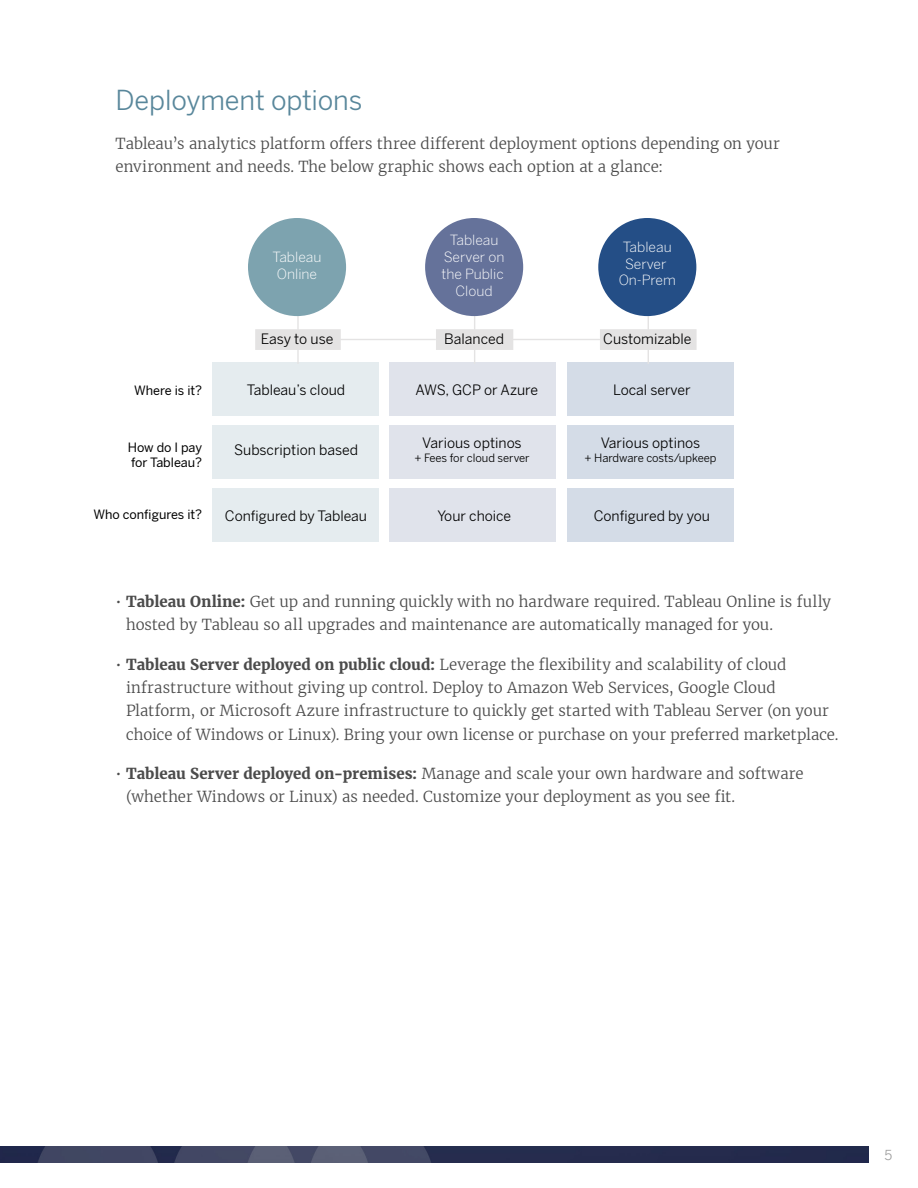
<style>
.page{position:relative;width:918px;height:1188px;background:#fff}
.page>*{position:absolute;margin:0;border:0;box-sizing:border-box;transform-origin:0 0}
.t1{font:27px "Benton Sans";letter-spacing:-.005em;color:#59879b}
.t2{font:300 15px/23.2px "Merriweather";color:#4b4b4b}
.t3{font:14.1px "Benton Sans";color:#000}
.t4{font:300 14.1px/16.8px "Benton Sans";color:#fff;text-align:center}
.t5{font:13.5px "Benton Sans";color:#9b9b9b}
.t6{font:12.6px/15.1px "Benton Sans";color:#000}
.t7{font:11.25px "Benton Sans";color:#000}
.s1{font-weight:700}
</style>
<div class="page">
<img style="left:0;top:1147px;width:868px;height:15px">
<div style="left:212px;top:362px;width:167px;height:53px;background:#e5ecef"></div>
<div style="left:390px;top:362px;width:166px;height:53px;background:#e0e3eb"></div>
<div style="left:567px;top:362px;width:167px;height:53px;background:#d4dce7"></div>
<div style="left:212px;top:425px;width:167px;height:53px;background:#e5ecef"></div>
<div style="left:390px;top:425px;width:166px;height:53px;background:#e0e3eb"></div>
<div style="left:567px;top:425px;width:167px;height:53px;background:#d4dce7"></div>
<div style="left:212px;top:488px;width:167px;height:53px;background:#e5ecef"></div>
<div style="left:390px;top:488px;width:166px;height:53px;background:#e0e3eb"></div>
<div style="left:567px;top:488px;width:167px;height:53px;background:#d4dce7"></div>
<svg style="left:255px;top:316px;width:442px;height:48px"></svg>
<div style="left:598px;top:218px;width:98px;height:98px;background:#244e86;border-radius:50%"></div>
<div style="left:425px;top:218px;width:98px;height:98px;background:#65729a;border-radius:50%"></div>
<div style="left:248px;top:218px;width:98px;height:98px;background:#7da3af;border-radius:50%"></div>
<h1 class="t1" style="left:116px;top:84px;width:248px">Deployment options</h1>
<p class="t2" style="left:116px;top:132px;width:666px">Tableau’s analytics platform offers three different deployment options depending on your environment and needs. The below graphic shows each option at a glance:</p>
<p class="t4" style="left:273px;top:249px;width:50px">Tableau<br>Online</p>
<p class="t4" style="left:441px;top:232px;width:64px">Tableau<br>Server on the Public<br>Cloud</p>
<p class="t4" style="left:619px;top:238px;width:59px">Tableau<br>Server<br>On-Prem</p>
<p class="t3" style="left:261px;top:331px;width:74px">Easy to use</p>
<p class="t3" style="left:444px;top:331px;width:61px">Balanced</p>
<p class="t3" style="left:603px;top:331px;width:90px">Customizable</p>
<p class="t6" style="left:134px;top:382px;width:70px">Where is it?</p>
<p class="t3" style="left:247px;top:381px;width:100px">Tableau’s cloud</p>
<p class="t3" style="left:415px;top:381px;width:124px">AWS, GCP or Azure</p>
<p class="t3" style="left:613px;top:381px;width:79px">Local server</p>
<p class="t6" style="left:128px;top:440px;width:76px">How do I pay for Tableau?</p>
<p class="t3" style="left:234px;top:441px;width:125px">Subscription based</p>
<p class="t3" style="left:422px;top:435px;width:101px">Various optinos</p>
<p class="t7" style="left:414px;top:451px;width:117px">+ Fees for cloud server</p>
<p class="t3" style="left:601px;top:435px;width:101px">Various optinos</p>
<p class="t7" style="left:585px;top:451px;width:134px">+ Hardware costs/upkeep</p>
<p class="t6" style="left:93px;top:506px;width:110px">Who configures it?</p>
<p class="t3" style="left:225px;top:507px;width:144px">Configured by Tableau</p>
<p class="t3" style="left:438px;top:507px;width:75px">Your choice</p>
<p class="t3" style="left:594px;top:507px;width:118px">Configured by you</p>
<p class="t2" style="left:126px;top:590px;width:707px;text-indent:-10px">• <span class="s1">Tableau Online:</span> Get up and running quickly with no hardware required. Tableau Online is fully hosted by Tableau so all upgrades and maintenance are automatically managed for you.</p>
<p class="t2" style="left:126px;top:653px;width:714px;text-indent:-10px">• <span class="s1">Tableau Server deployed on public cloud:</span> Leverage the flexibility and scalability of cloud infrastructure without giving up control. Deploy to Amazon Web Services, Google Cloud Platform, or Microsoft Azure infrastructure to quickly get started with Tableau Server (on your choice of Windows or Linux). Bring your own license or purchase on your preferred marketplace.</p>
<p class="t2" style="left:126px;top:762px;width:679px;text-indent:-10px">• <span class="s1">Tableau Server deployed on-premises:</span> Manage and scale your own hardware and software (whether Windows or Linux) as needed. Customize your deployment as you see fit.</p>
<p class="t5" style="left:885px;top:1147px;width:9px">5</p>
</div>
